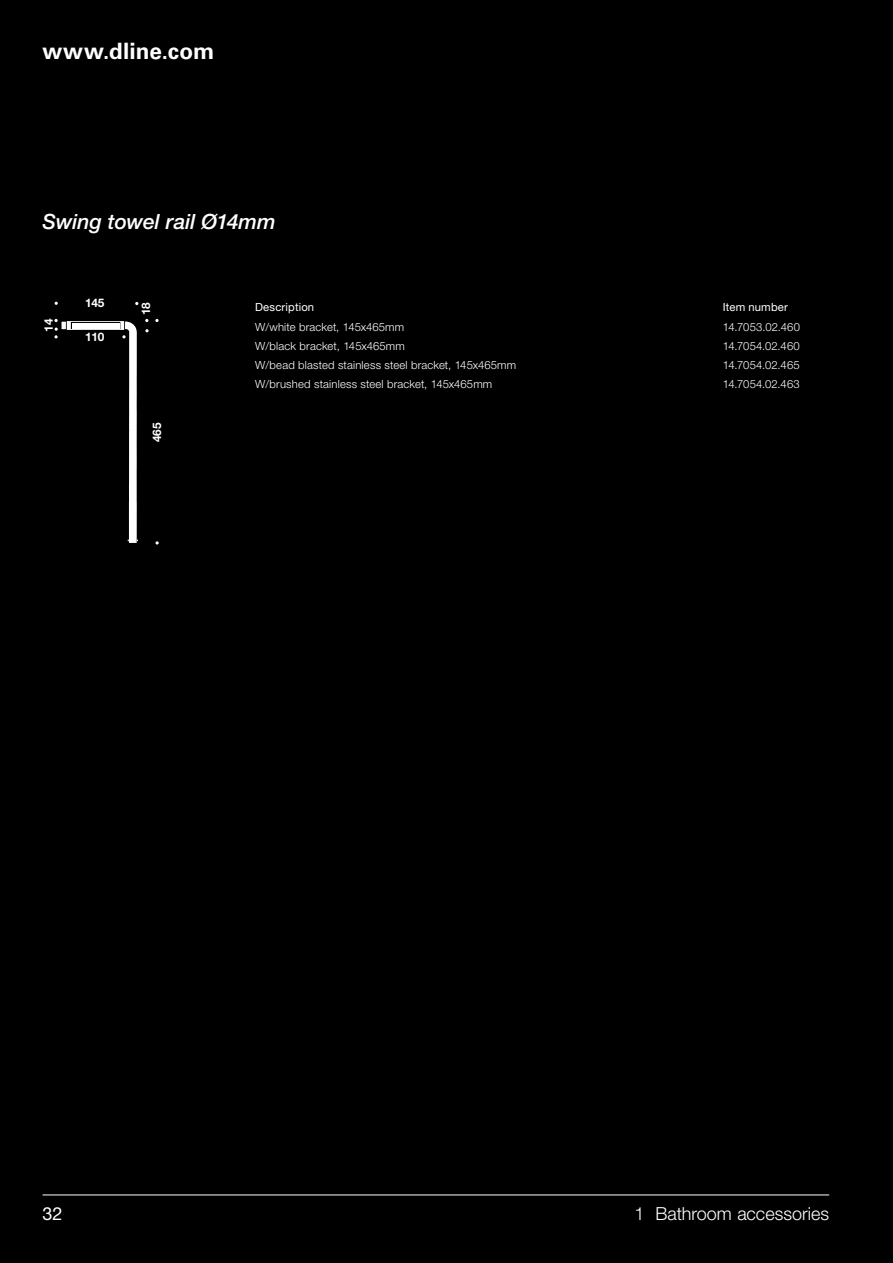
<style>
.page{position:relative;width:893px;height:1263px;background:#000}
.page>*{position:absolute;margin:0;border:0;box-sizing:border-box;transform-origin:0 0}
.t1{font:700 22.5px "Univers LT Std";letter-spacing:.005em;color:#fff}
.Overskrift_greb{font:italic 500 21px "Helvetica Neue";color:#fff}
.t2{font:300 18px "Helvetica Neue";color:#fff}
.t3{font:18px "Helvetica Neue";color:#fff}
.t4{font:700 11.85px "Helvetica Neue";letter-spacing:-.01em;color:#fff}
.Brødtekst{font:300 11.25px "Helvetica Neue";letter-spacing:.015em;color:#fff}
.Overskrift_tabel{font:11.25px "Helvetica Neue LT Std";letter-spacing:.015em;color:#fff}
</style>
<div class="page">
<hr style="left:43px;top:1194px;width:786px;height:1px;background:#fff">
<svg style="left:155px;top:319px;width:4px;height:3px"></svg>
<svg style="left:54px;top:319px;width:84px;height:224px"></svg>
<svg style="left:145px;top:329px;width:4px;height:3px"></svg>
<h1 class="t1" style="left:43px;top:38px;width:173px">www.dline.com</h1>
<p class="Overskrift_greb" style="left:43px;top:209px;width:235px">Swing towel rail Ø14mm</p>
<p class="t4" style="left:41px;top:332px;width:15px;rotate:-90deg">14</p>
<p class="t4" style="left:85px;top:295px;width:21px">145</p>
<p class="t4" style="left:85px;top:329px;width:21px">110</p>
<p class="t4" style="left:139px;top:315px;width:15px;rotate:-90deg">18</p>
<p class="t4" style="left:150px;top:442px;width:21px;rotate:-90deg">465</p>
<p class="Overskrift_tabel" style="left:255px;top:301px;width:61px">Description</p>
<p class="Overskrift_tabel" style="left:723px;top:301px;width:67px">Item number</p>
<p class="Brødtekst" style="left:255px;top:320px;width:151px">W/white bracket, 145x465mm</p>
<p class="Brødtekst" style="left:723px;top:320px;width:79px">14.7053.02.460</p>
<p class="Brødtekst" style="left:255px;top:339px;width:151px">W/black bracket, 145x465mm</p>
<p class="Brødtekst" style="left:723px;top:339px;width:78px">14.7054.02.460</p>
<p class="Brødtekst" style="left:255px;top:358px;width:263px">W/bead blasted stainless steel bracket, 145x465mm</p>
<p class="Brødtekst" style="left:723px;top:358px;width:78px">14.7054.02.465</p>
<p class="Brødtekst" style="left:255px;top:377px;width:239px">W/brushed stainless steel bracket, 145x465mm</p>
<p class="Brødtekst" style="left:723px;top:377px;width:78px">14.7054.02.463</p>
<h3 class="t3" style="left:43px;top:1203px;width:22px">32</h3>
<h3 class="t2" style="left:635px;top:1203px;width:196px">1 Bathroom accessories</h3>
</div>
